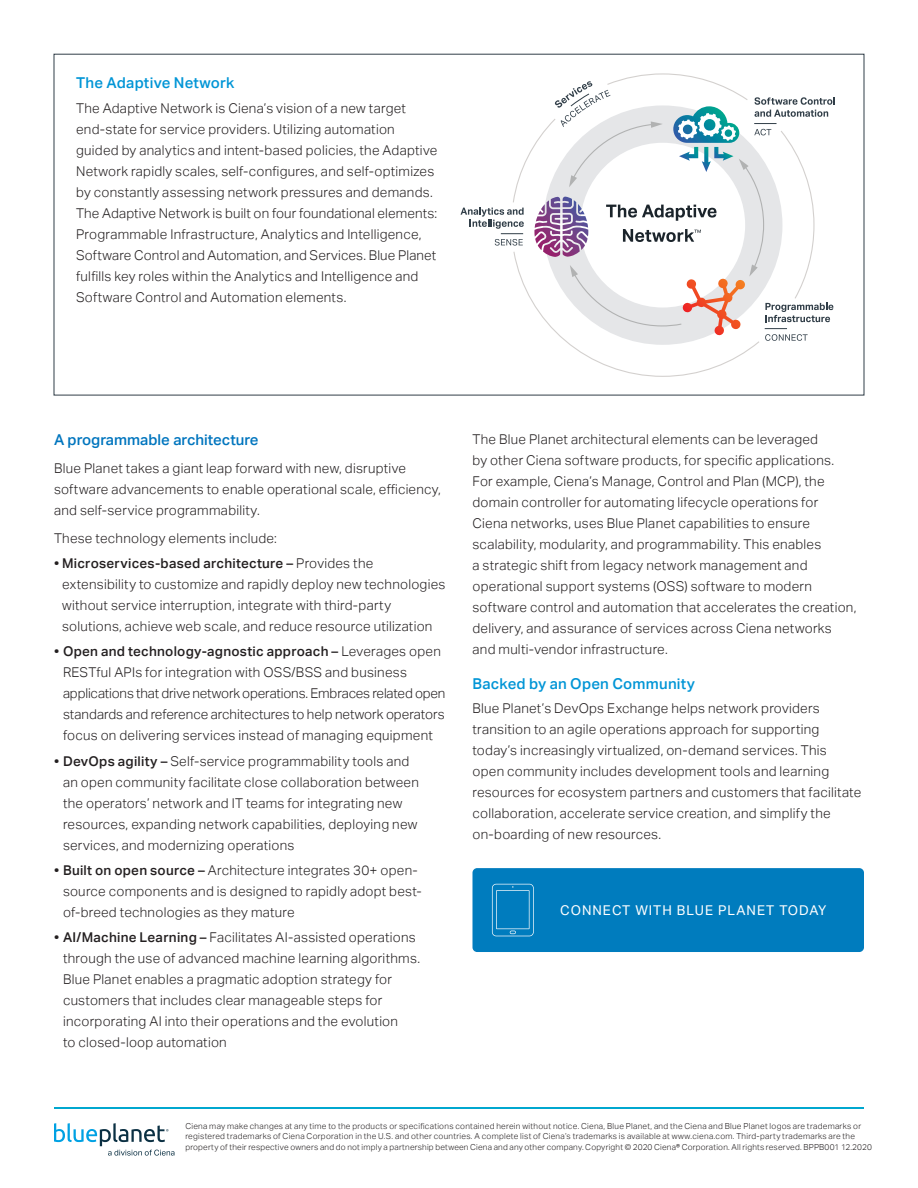
<style>
.page{position:relative;width:918px;height:1188px;background:#fff}
.page>*{position:absolute;margin:0;border:0;box-sizing:border-box;transform-origin:0 0}
.Headline_for_body_co{font:500 15px "Aktiv Grotesk";letter-spacing:.015em;color:#0095d6}
.Body_Copy{font:500 15px "Aktiv Grotesk";color:#0075be}
.Body_Copy_BULLET__ex{font:300 13.5px/21px "Aktiv Grotesk";letter-spacing:.02em;color:#231f20}
.Body_Copy-2{font:300 13.5px/21px "Aktiv Grotesk";letter-spacing:.02em;color:#231f20}
.Body_Copy_BULLET__ex-2{font:300 13.5px/21px "Aktiv Grotesk";color:#231f20}
.t1{font:13.5px "Aktiv Grotesk";letter-spacing:.075em;color:#fff}
.t2{font:300 8.25px/10.5px "Aktiv Grotesk";letter-spacing:.03em;color:#231f20}
.s1{font-weight:500}
</style>
<div class="page">
<hr style="left:54px;top:1107px;width:810px;height:1px;background:#00a7cf">
<svg style="left:54px;top:1123px;width:120px;height:33px"></svg>
<svg style="left:461px;top:73px;width:374px;height:304px"></svg>
<div style="left:472px;top:868px;width:392px;height:84px;background:#007cbe;border-radius:5px"></div>
<svg style="left:492px;top:884px;width:42px;height:52px"></svg>
<p class="Headline_for_body_co" style="left:76px;top:75px;width:160px">The Adaptive Network</p>
<p class="Body_Copy-2" style="left:76px;top:98px;width:363px">The Adaptive Network is Ciena’s vision of a new target end-state for service providers. Utilizing automation guided by analytics and intent-based policies, the Adaptive Network rapidly scales, self-configures, and self-optimizes by constantly assessing network pressures and demands.<br>The Adaptive Network is built on four foundational elements:<br>Programmable Infrastructure, Analytics and Intelligence, Software Control and Automation, and Services. Blue Planet fulfills key roles within the Analytics and Intelligence and Software Control and Automation elements.</p>
<p class="Body_Copy" style="left:54px;top:431px;width:206px">A programmable architecture</p>
<p class="Body_Copy-2" style="left:54px;top:458px;width:388px">Blue Planet takes a giant leap forward with new, disruptive software advancements to enable operational scale, efficiency, and self-service programmability.</p>
<p class="Body_Copy_BULLET__ex" style="left:54px;top:528px;width:224px">These technology elements include:</p>
<p class="Body_Copy_BULLET__ex" style="left:62px;top:553px;width:385px;text-indent:-8px"><span class="s1">• Microservices-based architecture –</span> Provides the extensibility to customize and rapidly deploy new technologies without service interruption, integrate with third-party solutions, achieve web scale, and reduce resource utilization</p>
<p class="Body_Copy_BULLET__ex-2" style="left:63px;top:641px;width:384px;text-indent:-9px"><span class="s1">• Open and technology-agnostic approach –</span> Leverages open RESTful APIs for integration with OSS/BSS and business applications that drive network operations. Embraces related open standards and reference architectures to help network operators focus on delivering services instead of managing equipment</p>
<p class="Body_Copy_BULLET__ex" style="left:63px;top:751px;width:357px;text-indent:-9px"><span class="s1">• DevOps agility –</span> Self-service programmability tools and an open community facilitate close collaboration between the operators’ network and IT teams for integrating new resources, expanding network capabilities, deploying new services, and modernizing operations</p>
<p class="Body_Copy_BULLET__ex" style="left:63px;top:860px;width:360px;text-indent:-9px"><span class="s1">• Built on open source –</span> Architecture integrates 30+ open&shy;source components and is designed to rapidly adopt best&shy;of-breed technologies as they mature</p>
<p class="Body_Copy_BULLET__ex" style="left:63px;top:927px;width:359px;text-indent:-9px"><span class="s1">• AI/Machine Learning –</span> Facilitates AI-assisted operations through the use of advanced machine learning algorithms.<br>Blue Planet enables a pragmatic adoption strategy for customers that includes clear manageable steps for incorporating AI into their operations and the evolution<br>to closed-loop automation</p>
<p class="Body_Copy_BULLET__ex" style="left:472px;top:429px;width:386px">The Blue Planet architectural elements can be leveraged<br>by other Ciena software products, for specific applications.<br>For example, Ciena’s Manage, Control and Plan (MCP), the domain controller for automating lifecycle operations for Ciena networks, uses Blue Planet capabilities to ensure scalability, modularity, and programmability. This enables<br>a strategic shift from legacy network management and operational support systems (OSS) software to modern software control and automation that accelerates the creation, delivery, and assurance of services across Ciena networks and multi-vendor infrastructure.</p>
<p class="Headline_for_body_co" style="left:472px;top:675px;width:224px">Backed by an Open Community</p>
<p class="Body_Copy-2" style="left:472px;top:698px;width:390px">Blue Planet’s DevOps Exchange helps network providers transition to an agile operations approach for supporting today’s increasingly virtualized, on-demand services. This open community includes development tools and learning resources for ecosystem partners and customers that facilitate collaboration, accelerate service creation, and simplify the on-boarding of new resources.</p>
<p class="t1" style="left:560px;top:902px;width:268px">CONNECT WITH BLUE PLANET TODAY</p>
<p class="t2" style="left:185px;top:1120px;width:688px">Ciena may make changes at any time to the products or specifications contained herein without notice. Ciena, Blue Planet, and the Ciena and Blue Planet logos are trademarks or registered trademarks of Ciena Corporation in the U.S. and other countries. A complete list of Ciena’s trademarks is available at www.ciena.com. Third-party trademarks are the property of their respective owners and do not imply a partnership between Ciena and any other company. Copyright © 2020 Ciena® Corporation. All rights reserved. BPPB001 12.2020</p>
</div>
